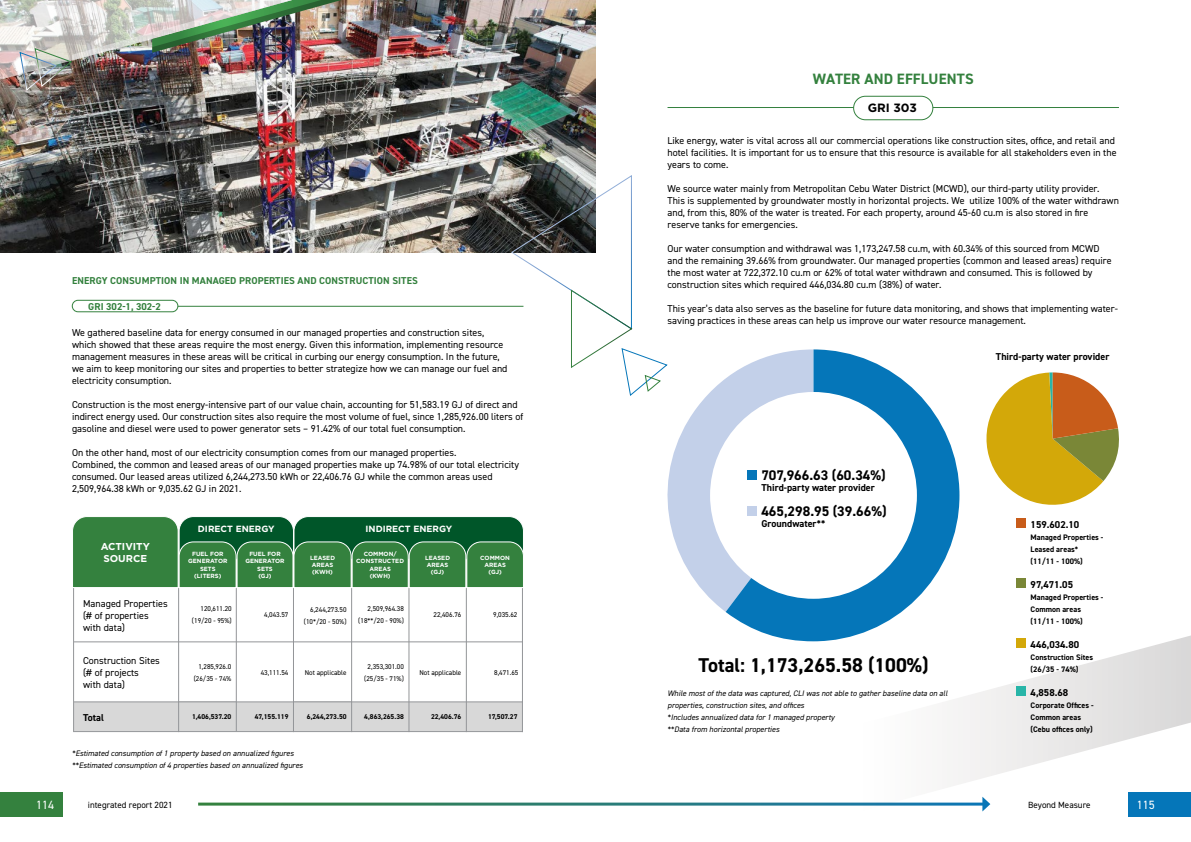
<style>
.page{position:relative;width:1191px;height:842px;background:#fff}
.page>*{position:absolute;margin:0;border:0;box-sizing:border-box;transform-origin:0 0}
.t1{font:700 20px "DIN2014";color:#000}
.t2{font:700 15px "DIN2014";letter-spacing:.01em;color:#34813e}
.t3{font:700 14px "DIN2014";color:#000}
.t4{font:12px "DIN2014";color:#fff}
.t5{font:700 12px "Gotham";color:#000}
.t6{font:10px/12px "DIN2014";color:#000}
.t7{font:700 10px "DIN2014";color:#000}
.t8{font:700 10px "DIN2014";letter-spacing:.01em;color:#34813e}
.t9{font:700 10px/12px "Gotham";color:#fff}
.t10{font:9px "DIN2014";color:#000}
.t11{font:700 9px "Gotham";color:#fff}
.t12{font:italic 8px/12px "DIN2014";color:#000}
.t13{font:700 8px/12px "DIN2014";color:#000}
.t14{font:7px/12px "DIN2014";color:#000;text-align:right}
.t15{font:700 7px "DIN2014";color:#000}
.t16{font:700 6px/7.2px "Gotham";color:#fff;text-align:center}
</style>
<div class="page">
<svg style="left:856px;top:635px;width:335px;height:177px"></svg>
<div style="left:0;top:792px;width:62px;height:24px;background:#34813e"></div>
<div style="left:1128px;top:792px;width:63px;height:24px;background:#0576b9"></div>
<hr style="left:198px;top:803px;width:787px;height:3px;background:#fff">
<svg style="left:982px;top:797px;width:8px;height:14px"></svg>
<hr style="left:72px;top:306px;width:451px;height:1px;background:#34813e">
<div style="left:72px;top:300px;width:106px;height:12px;background:#fff;border-radius:6px"></div>
<div style="left:72px;top:300px;width:106px;height:12px;border:1px solid #34813e;border-radius:6px"></div>
<svg style="left:72px;top:516px;width:452px;height:73px;background:#367f48"></svg>
<div style="left:179px;top:702px;width:57px;height:29px;background:#d8d8d8"></div>
<div style="left:237px;top:702px;width:56px;height:29px;background:#d8d8d8"></div>
<div style="left:294px;top:702px;width:57px;height:29px;background:#d8d8d8"></div>
<div style="left:352px;top:702px;width:56px;height:29px;background:#d8d8d8"></div>
<div style="left:409px;top:702px;width:57px;height:29px;background:#d8d8d8"></div>
<div style="left:467px;top:702px;width:55px;height:29px;background:#d8d8d8"></div>
<div style="left:74px;top:702px;width:104px;height:29px;background:#d8d8d8"></div>
<hr style="left:73px;top:588px;width:1px;height:144px;background:#939598">
<hr style="left:293px;top:588px;width:1px;height:144px;background:#939598">
<hr style="left:178px;top:588px;width:1px;height:144px;background:#939598">
<hr style="left:236px;top:588px;width:1px;height:143px;background:#939598">
<hr style="left:351px;top:588px;width:1px;height:144px;background:#939598">
<hr style="left:408px;top:588px;width:1px;height:144px;background:#939598">
<hr style="left:466px;top:588px;width:1px;height:144px;background:#939598">
<hr style="left:522px;top:588px;width:1px;height:144px;background:#939598">
<hr style="left:74px;top:641px;width:448px;height:1px;background:#939598">
<hr style="left:74px;top:701px;width:449px;height:1px;background:#939598">
<hr style="left:74px;top:731px;width:449px;height:1px;background:#939598">
<hr style="left:667px;top:107px;width:452px;height:1px;background:#34813e">
<div style="left:853px;top:96px;width:80px;height:24px;background:#fff;border-radius:12px"></div>
<div style="left:853px;top:96px;width:80px;height:24px;border:1px solid #34813e;border-radius:12px"></div>
<svg style="left:667px;top:379px;width:58px;height:232px;fill:#c3d0e9"></svg>
<svg style="left:725px;top:349px;width:234px;height:292px;fill:#0576b9"></svg>
<div style="left:710px;top:392px;width:207px;height:207px;background:#fff;border-radius:50%"></div>
<svg style="left:986px;top:372px;width:133px;height:133px"></svg>
<div style="left:747px;top:470px;width:10px;height:10px;background:#0576b9"></div>
<div style="left:747px;top:506px;width:10px;height:10px;background:#c3d0e9"></div>
<div style="left:1016px;top:686px;width:10px;height:10px;background:#28b5a8"></div>
<div style="left:1016px;top:578px;width:10px;height:10px;background:#7a8737"></div>
<div style="left:1016px;top:638px;width:10px;height:10px;background:#d3a809"></div>
<div style="left:1016px;top:518px;width:10px;height:10px;background:#c85c1a"></div>
<img style="left:0;top:0;width:595px;height:252px">
<svg style="left:510px;top:174px;width:158px;height:223px"></svg>
<img style="left:0;top:0;width:363px;height:92px">
<h2 class="t2" style="left:813px;top:69px;width:162px">WATER AND EFFLUENTS</h2>
<p class="t8" style="left:72px;top:274px;width:347px">ENERGY CONSUMPTION IN MANAGED PROPERTIES AND CONSTRUCTION SITES</p>
<p class="t8" style="left:88px;top:300px;width:74px">GRI 302-1, 302-2</p>
<p class="t6" style="left:72px;top:326px;width:437px">We gathered baseline data for energy consumed in our managed properties and construction sites, which showed that these areas require the most energy. Given this information, implementing resource management measures in these areas will be critical in curbing our energy consumption. In the future, we aim to keep monitoring our sites and properties to better strategize how we can manage our fuel and electricity consumption.</p>
<p class="t6" style="left:72px;top:398px;width:453px">Construction is the most energy-intensive part of our value chain, accounting for 51,583.19 GJ of direct and indirect energy used. Our construction sites also require the most volume of fuel, since 1,285,926.00 liters of gasoline and diesel were used to power generator sets – 91.42% of our total fuel consumption.</p>
<p class="t6" style="left:72px;top:446px;width:448px">On the other hand, most of our electricity consumption comes from our managed properties.<br>Combined, the common and leased areas of our managed properties make up 74.98% of our total electricity consumed. Our leased areas utilized 6,244,273.50 kWh or 22,406.76 GJ while the common areas used 2,509,964.38 kWh or 9,035.62 GJ in 2021.</p>
<p class="t11" style="left:198px;top:524px;width:78px">DIRECT ENERGY</p>
<p class="t11" style="left:365px;top:524px;width:88px">INDIRECT ENERGY</p>
<p class="t9" style="left:101px;top:540px;width:51px">ACTIVITY<br>SOURCE</p>
<p class="t16" style="left:188px;top:550px;width:41px">FUEL FOR<br>GENERATOR<br>SETS (LITERS)</p>
<p class="t16" style="left:245px;top:550px;width:41px">FUEL FOR<br>GENERATOR<br>SETS<br>(GJ)</p>
<p class="t16" style="left:310px;top:554px;width:26px;text-align:left">LEASED<br>AREAS (KWH)</p>
<p class="t16" style="left:356px;top:550px;width:49px">COMMON/<br>CONSTRUCTED<br>AREAS<br>(KWH)</p>
<p class="t16" style="left:425px;top:554px;width:26px">LEASED<br>AREAS (GJ)</p>
<p class="t16" style="left:480px;top:554px;width:31px">COMMON<br>AREAS (GJ)</p>
<p class="t6" style="left:83px;top:597px;width:86px">Managed Properties (# of properties with data)</p>
<p class="t6" style="left:83px;top:654px;width:78px">Construction Sites (# of projects<br>with data)</p>
<p class="t7" style="left:83px;top:710px;width:22px">Total</p>
<p class="t12" style="left:72px;top:747px;width:232px">*Estimated consumption of 1 property based on annualized figures **Estimated consumption of 4 properties based on annualized figures</p>
<p class="t14" style="left:192px;top:603px;width:41px">120,611.20 (19/20 - 95%)</p>
<p class="t14" style="left:194px;top:660px;width:39px">1,285,926.0 (26/35 - 74%</p>
<p class="t15" style="left:192px;top:712px;width:41px">1,406,537.20</p>
<p class="t14" style="left:304px;top:603px;width:44px">6,244,273.50 (10*/20 - 50%)</p>
<p class="t14" style="left:264px;top:609px;width:26px">4,043.57</p>
<p class="t14" style="left:261px;top:666px;width:29px">43,111.54</p>
<p class="t15" style="left:255px;top:712px;width:35px">47,155.119</p>
<p class="t14" style="left:305px;top:666px;width:43px">Not applicable</p>
<p class="t15" style="left:307px;top:712px;width:41px">6,244,273.50</p>
<p class="t14" style="left:358px;top:603px;width:47px">2,509,964.38 (18**/20 - 90%)</p>
<p class="t14" style="left:364px;top:660px;width:41px;text-align:center">2,353,301.00 (25/35 - 71%)</p>
<p class="t15" style="left:364px;top:712px;width:41px">4,863,265.38</p>
<p class="t14" style="left:433px;top:609px;width:29px">22,406.76</p>
<p class="t14" style="left:419px;top:666px;width:43px">Not applicable</p>
<p class="t15" style="left:431px;top:712px;width:32px">22,406.76</p>
<p class="t14" style="left:493px;top:609px;width:26px">9,035.62</p>
<p class="t14" style="left:494px;top:666px;width:26px">8,471.65</p>
<p class="t15" style="left:488px;top:712px;width:31px">17,507.27</p>
<p class="t5" style="left:867px;top:101px;width:51px">GRI 303</p>
<p class="t6" style="left:667px;top:134px;width:450px">Like energy, water is vital across all our commercial operations like construction sites, office, and retail and hotel facilities. It is important for us to ensure that this resource is available for all stakeholders even in the years to come.</p>
<p class="t6" style="left:667px;top:182px;width:453px">We source water mainly from Metropolitan Cebu Water District (MCWD), our third-party utility provider.<br>This is supplemented by groundwater mostly in horizontal projects. We utilize 100% of the water withdrawn and, from this, 80% of the water is treated. For each property, around 45-60 cu.m is also stored in fire reserve tanks for emergencies.</p>
<p class="t6" style="left:667px;top:242px;width:445px">Our water consumption and withdrawal was 1,173,247.58 cu.m, with 60.34% of this sourced from MCWD and the remaining 39.66% from groundwater. Our managed properties (common and leased areas) require the most water at 722,372.10 cu.m or 62% of total water withdrawn and consumed. This is followed by construction sites which required 446,034.80 cu.m (38%) of water.</p>
<p class="t6" style="left:667px;top:302px;width:452px">This year’s data also serves as the baseline for future data monitoring, and shows that implementing water&shy;saving practices in these areas can help us improve our water resource management.</p>
<p class="t7" style="left:996px;top:350px;width:115px">Third-party water provider</p>
<h3 class="t3" style="left:761px;top:466px;width:126px">707,966.63 (60.34%)</h3>
<h3 class="t3" style="left:761px;top:502px;width:127px">465,298.95 (39.66%)</h3>
<p class="t7" style="left:761px;top:481px;width:115px">Third-party water provider</p>
<p class="t7" style="left:761px;top:517px;width:65px">Groundwater**</p>
<p class="t7" style="left:1030px;top:518px;width:50px">159.602.10</p>
<h1 class="t1" style="left:698px;top:652px;width:231px">Total: 1,173,265.58 (100%)</h1>
<p class="t12" style="left:667px;top:687px;width:281px">While most of the data was captured, CLI was not able to gather baseline data on all properties, construction sites, and offices<br>*Includes annualized data for 1 managed property<br>**Data from horizontal properties</p>
<p class="t13" style="left:1030px;top:531px;width:74px">Managed Properties -<br>Leased areas* (11/11 - 100%)</p>
<p class="t13" style="left:1030px;top:591px;width:74px">Managed Properties -<br>Common areas (11/11 - 100%)</p>
<p class="t13" style="left:1030px;top:651px;width:64px">Construction Sites (26/35 - 74%)</p>
<p class="t13" style="left:1030px;top:699px;width:65px">Corporate Offices -<br>Common areas (Cebu offices only)</p>
<p class="t7" style="left:1030px;top:578px;width:44px">97,471.05</p>
<p class="t7" style="left:1030px;top:638px;width:50px">446,034.80</p>
<p class="t7" style="left:1030px;top:686px;width:39px">4,858.68</p>
<p class="t4" style="left:36px;top:797px;width:19px">114</p>
<p class="t10" style="left:88px;top:799px;width:86px">integrated report 2021</p>
<p class="t4" style="left:1137px;top:797px;width:19px">115</p>
<p class="t10" style="left:1028px;top:799px;width:64px">Beyond Measure</p>
</div>
